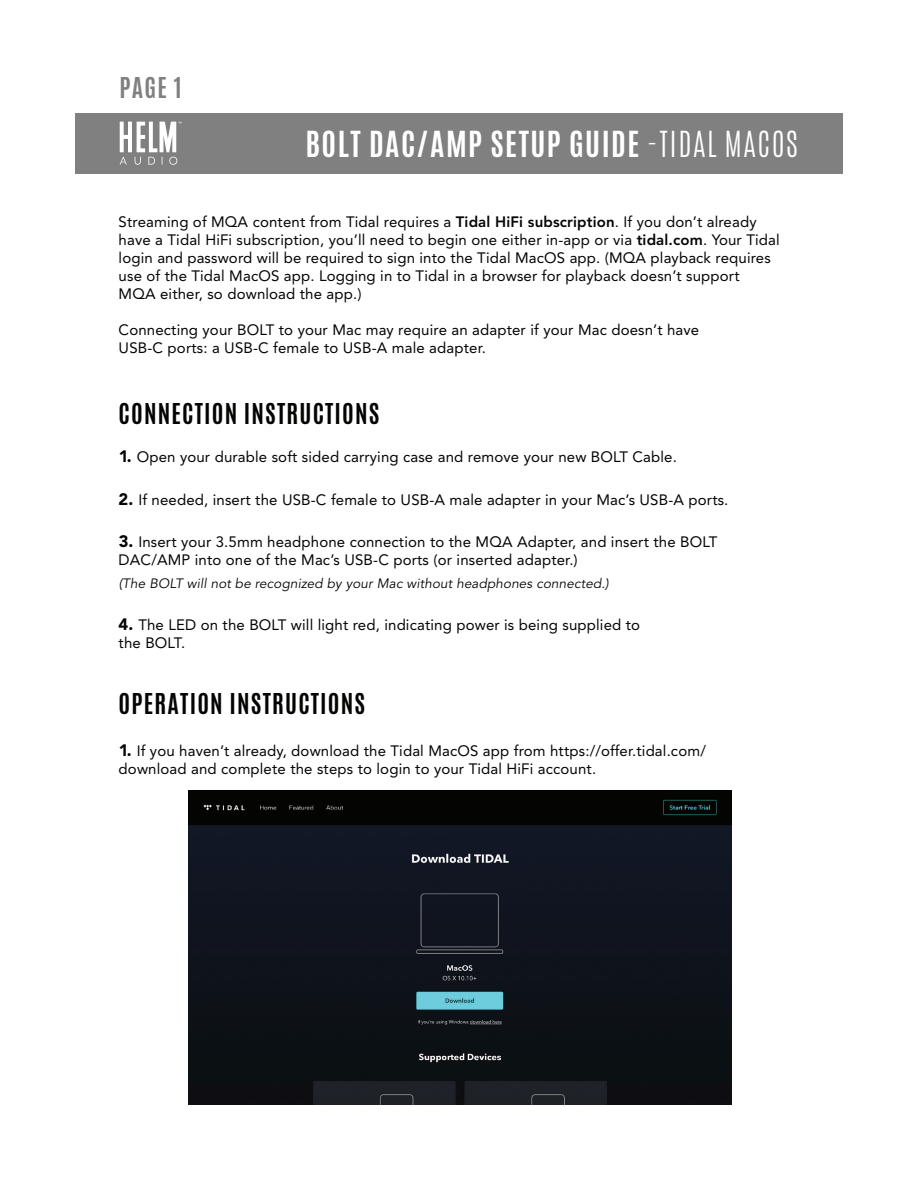
<style>
.page{position:relative;width:918px;height:1188px;background:#fff}
.page>*{position:absolute;margin:0;border:0;box-sizing:border-box;transform-origin:0 0}
.t1{font:700 30px "Antonio";letter-spacing:.05em;color:#fff}
.t2{font:700 24px "Antonio";letter-spacing:.05em;color:#040503}
.t3{font:700 24px "Antonio";color:#7f807f}
.t4{font:15px/18px "Avenir LT Std";letter-spacing:.01em;color:#040503}
.t5{font:italic 13.5px "Avenir LT Std";letter-spacing:.01em;color:#040503}
.s1{font-weight:300}
.s2{font-weight:800}
.s3{font-weight:900;font-size:16.5px}
</style>
<div class="page">
<div style="left:75px;top:114px;width:768px;height:60px;background:#7f807f"></div>
<svg style="left:120px;top:122px;width:62px;height:43px"></svg>
<img style="left:188px;top:791px;width:544px;height:314px">
<h2 class="t3" style="left:120px;top:70px;width:63px">PAGE 1</h2>
<h1 class="t1" style="left:305px;top:122px;width:494px">BOLT DAC/AMP SETUP GUIDE <span class="s1">-TIDAL MACOS</span></h1>
<p class="t4" style="left:119px;top:213px;width:663px">Streaming of MQA content from Tidal requires a <span class="s2">Tidal HiFi subscription</span>. If you don’t already have a Tidal HiFi subscription, you’ll need to begin one either in-app or via <span class="s2">tidal.com</span>. Your Tidal login and password will be required to sign into the Tidal MacOS app. (MQA playback requires use of the Tidal MacOS app. Logging in to Tidal in a browser for playback doesn’t support MQA either, so download the app.)</p>
<p class="t4" style="left:119px;top:321px;width:582px">Connecting your BOLT to your Mac may require an adapter if your Mac doesn’t have<br>USB-C ports: a USB-C female to USB-A male adapter.</p>
<h2 class="t2" style="left:119px;top:396px;width:262px">CONNECTION INSTRUCTIONS</h2>
<p class="t4" style="left:119px;top:448px;width:560px"><span class="s3">1.</span> Open your durable soft sided carrying case and remove your new BOLT Cable.</p>
<p class="t4" style="left:119px;top:491px;width:611px"><span class="s3">2.</span> If needed, insert the USB-C female to USB-A male adapter in your Mac’s USB-A ports.</p>
<p class="t4" style="left:119px;top:533px;width:600px"><span class="s3">3.</span> Insert your 3.5mm headphone connection to the MQA Adapter, and insert the BOLT<br>DAC/AMP into one of the Mac’s USB-C ports (or inserted adapter.)</p>
<p class="t5" style="left:119px;top:575px;width:492px">(The BOLT will not be recognized by your Mac without headphones connected.)</p>
<p class="t4" style="left:119px;top:616px;width:523px"><span class="s3">4.</span> The LED on the BOLT will light red, indicating power is being supplied to the BOLT.</p>
<h2 class="t2" style="left:119px;top:686px;width:248px">OPERATION INSTRUCTIONS</h2>
<p class="t4" style="left:119px;top:742px;width:589px"><span class="s3">1.</span> If you haven’t already, download the Tidal MacOS app from https://offer.tidal.com/ download and complete the steps to login to your Tidal HiFi account.</p>
</div>
